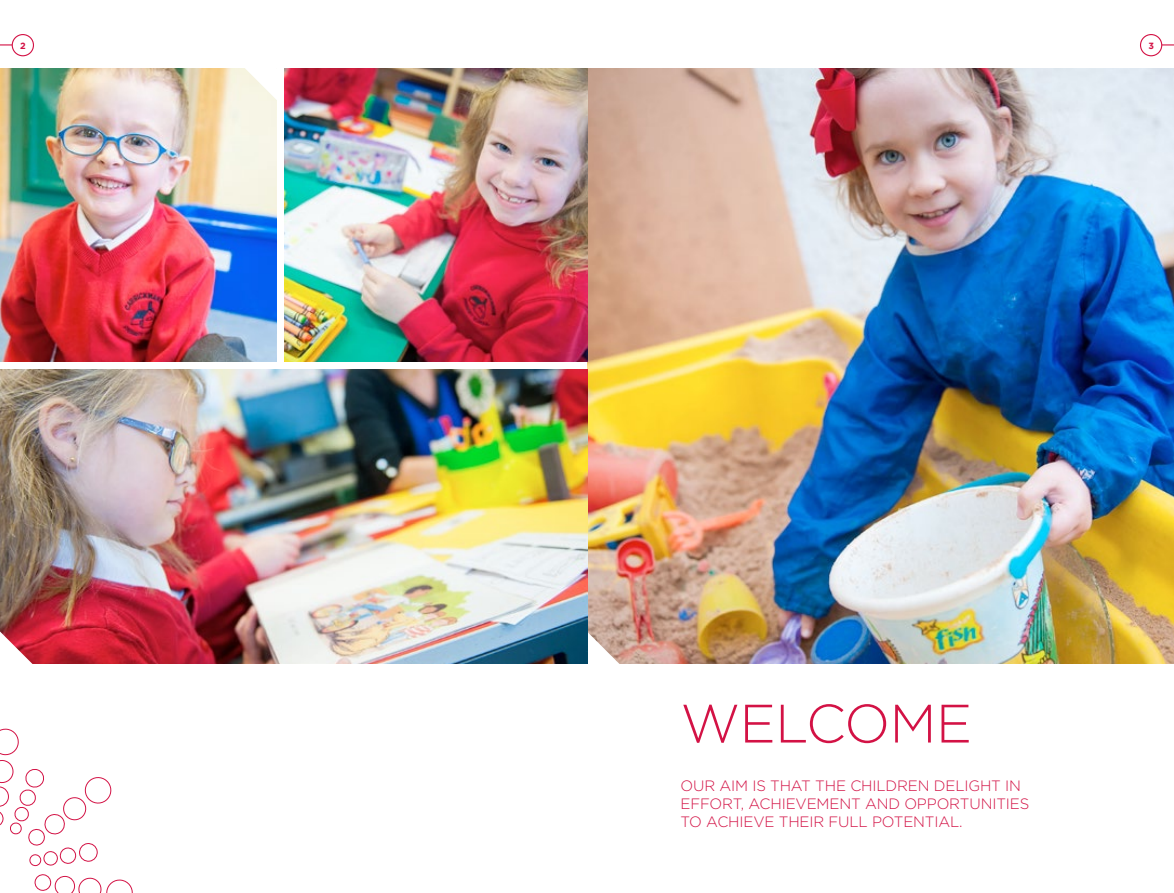
<style>
.page{position:relative;width:1174px;height:893px;background:#fff}
.page>*{position:absolute;margin:0;border:0;box-sizing:border-box;transform-origin:0 0}
.t1{font:300 54px "Gotham";letter-spacing:-.01em;color:#d31245}
.t2{font:300 15px/18px "Gotham";letter-spacing:-.01em;color:#d31245}
.t3{font:700 9px "Gotham";color:#d31245}
</style>
<div class="page">
<div style="left:1140px;top:34px;width:22px;height:22px;border:1px solid #d31245;border-radius:50%"></div>
<div style="left:12px;top:34px;width:22px;height:22px;border:1px solid #d31245;border-radius:50%"></div>
<svg style="left:1161px;top:44px;width:13px;height:2px"></svg>
<svg style="left:0;top:44px;width:12px;height:2px"></svg>
<img style="left:587px;top:68px;width:587px;height:595px">
<svg style="left:540px;top:601px;width:138px;height:63px;background:#c9a194"></svg>
<img style="left:0;top:68px;width:276px;height:293px">
<img style="left:0;top:370px;width:587px;height:293px">
<svg style="left:34px;top:874px;width:99px;height:19px"></svg>
<div style="left:29px;top:854px;width:12px;height:12px;border:1px solid #d31245;border-radius:5px"></div>
<svg style="left:206px;top:68px;width:79px;height:83px"></svg>
<img style="left:285px;top:68px;width:302px;height:293px">
<svg style="left:0;top:589px;width:112px;height:276px"></svg>
<p class="t3" style="left:20px;top:40px;width:7px">2</p>
<p class="t3" style="left:1148px;top:40px;width:7px">3</p>
<h1 class="t1" style="left:680px;top:694px;width:293px">WELCOME</h1>
<p class="t2" style="left:680px;top:777px;width:350px">OUR AIM IS THAT THE CHILDREN DELIGHT IN<br>EFFORT, ACHIEVEMENT AND OPPORTUNITIES<br>TO ACHIEVE THEIR FULL POTENTIAL.</p>
</div>
